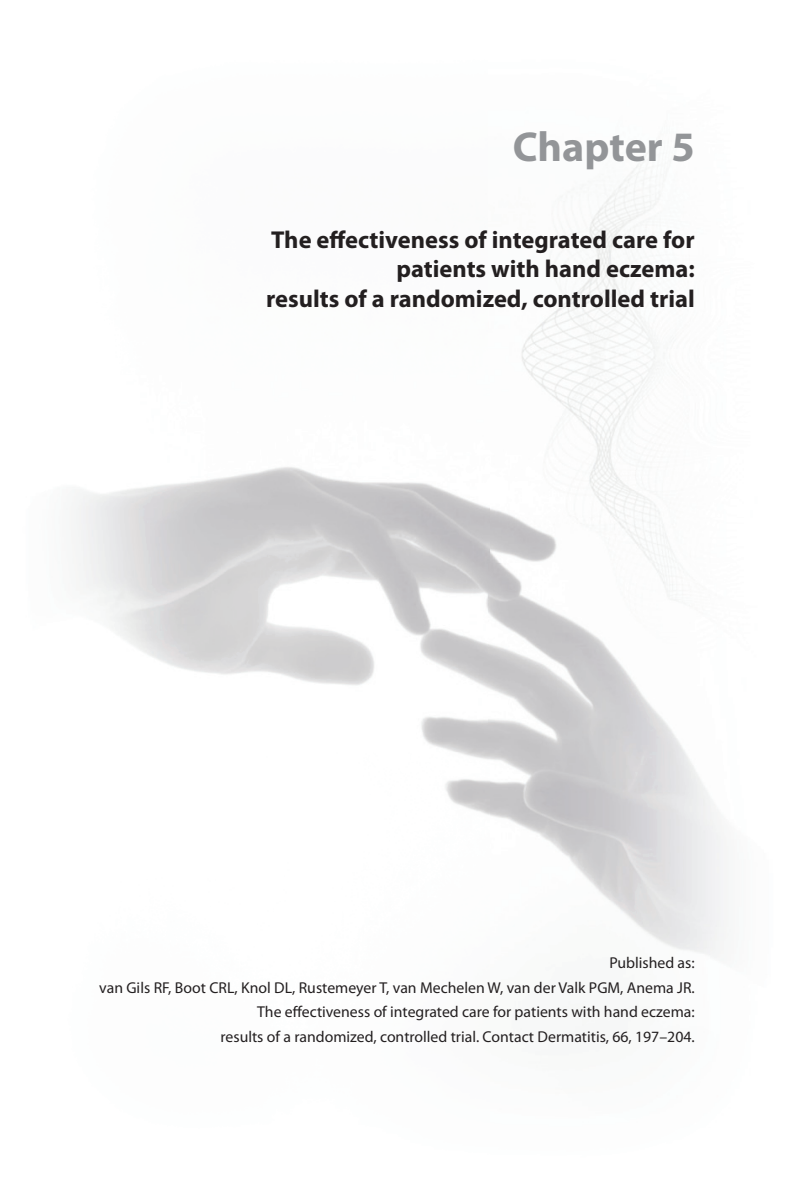
<style>
.page{position:relative;width:794px;height:1191px;background:#fff}
.page>*{position:absolute;margin:0;border:0;box-sizing:border-box;transform-origin:0 0}
.t1{font:700 42px "Myriad Pro";color:#939598}
.t2{font:700 24.5px/29.4px "Myriad Pro";color:#231f20;text-align:right}
.t3{font:15.75px/24.5px "Myriad Pro";color:#231f20;text-align:right}
</style>
<div class="page">
<img style="left:72px;top:155px;width:652px;height:805px">
<h1 class="t1" style="left:513px;top:119px;width:183px">Chapter 5</h1>
<h2 class="t2" style="left:266px;top:224px;width:430px">The effectiveness of integrated care for patients with hand eczema:<br>results of a randomized, controlled trial</h2>
<p class="t3" style="left:99px;top:950px;width:597px">Published as:<br>van Gils RF, Boot CRL, Knol DL, Rustemeyer T, van Mechelen W, van der Valk PGM, Anema JR.<br>The effectiveness of integrated care for patients with hand eczema:<br>results of a randomized, controlled trial. Contact Dermatitis, 66, 197–204.</p>
</div>
